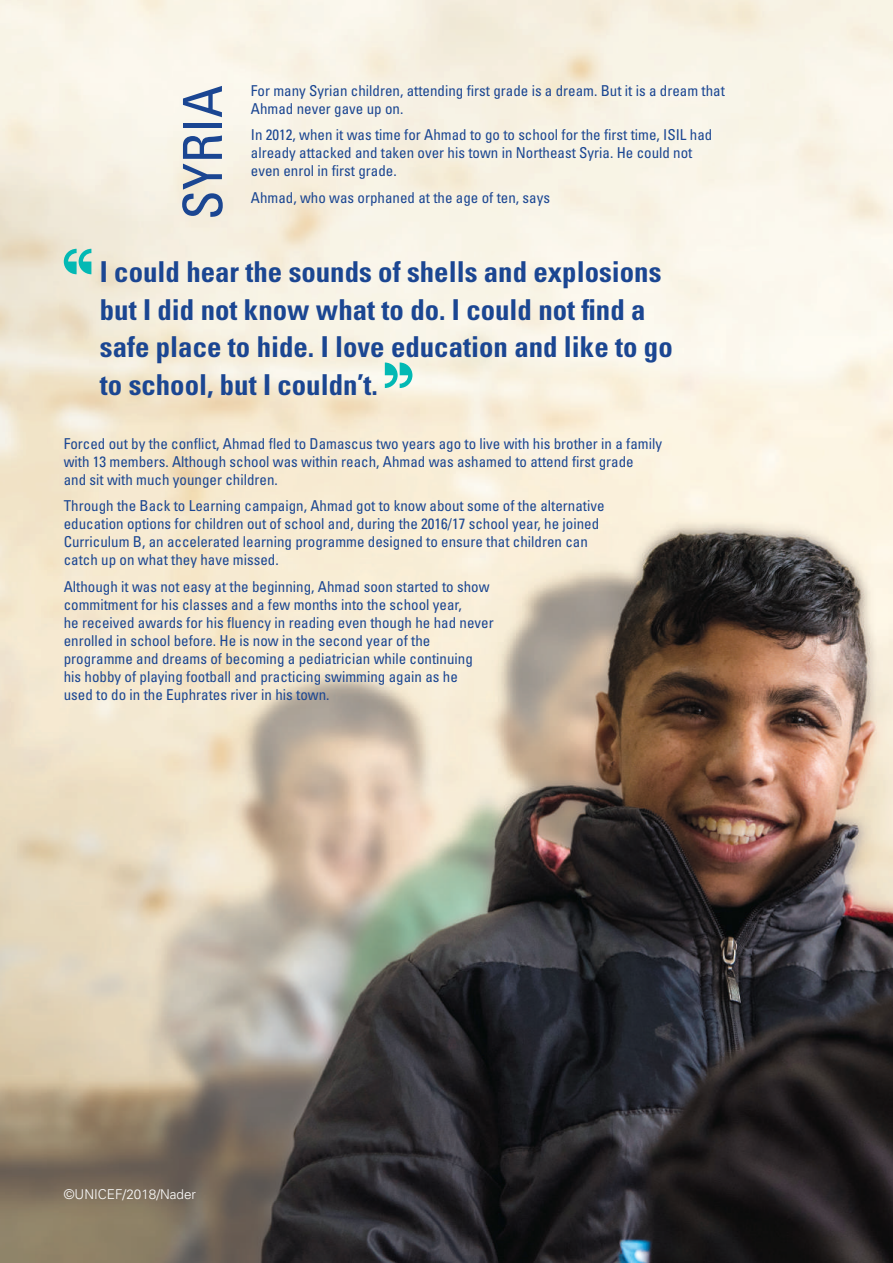
<style>
.page{position:relative;width:893px;height:1263px;background:#fff}
.page>*{position:absolute;margin:0;border:0;box-sizing:border-box;transform-origin:0 0}
.t1{font:condensed 54px "Univers LT Std";color:#1b4692}
.t2{font:700 condensed 28.8px/37.5px "Univers LT Std";color:#1b4692}
.t3{font:condensed 15px/18px "Univers LT Std";color:#1b4692}
.t4{font:300 13.5px "Univers";color:#fff}
</style>
<div class="page">
<img style="left:0;top:0;width:893px;height:1263px">
<svg style="left:385px;top:362px;width:27px;height:26px"></svg>
<svg style="left:64px;top:249px;width:27px;height:25px"></svg>
<h1 class="t1" style="left:169px;top:220px;width:137px;rotate:-90deg">SYRIA</h1>
<p class="t3" style="left:251px;top:81px;width:476px">For many Syrian children, attending first grade is a dream. But it is a dream that<br>Ahmad never gave up on.</p>
<p class="t3" style="left:251px;top:126px;width:463px">In 2012, when it was time for Ahmad to go to school for the first time, ISIL had already attacked and taken over his town in Northeast Syria. He could not even enrol in first grade.</p>
<p class="t3" style="left:251px;top:188px;width:301px">Ahmad, who was orphaned at the age of ten, says</p>
<h2 class="t2" style="left:100px;top:253px;width:574px">I could hear the sounds of shells and explosions but I did not know what to do. I could not find a safe place to hide. I love education and like to go to school, but I couldn’t.</h2>
<p class="t3" style="left:64px;top:434px;width:600px">Forced out by the conflict, Ahmad fled to Damascus two years ago to live with his brother in a family with 13 members. Although school was within reach, Ahmad was ashamed to attend first grade<br>and sit with much younger children.</p>
<p class="t3" style="left:64px;top:497px;width:542px">Through the Back to Learning campaign, Ahmad got to know about some of the alternative education options for children out of school and, during the 2016/17 school year, he joined Curriculum B, an accelerated learning programme designed to ensure that children can catch up on what they have missed.</p>
<p class="t3" style="left:64px;top:577px;width:431px">Although it was not easy at the beginning, Ahmad soon started to show commitment for his classes and a few months into the school year,<br>he received awards for his fluency in reading even though he had never enrolled in school before. He is now in the second year of the programme and dreams of becoming a pediatrician while continuing his hobby of playing football and practicing swimming again as he<br>used to do in the Euphrates river in his town.</p>
<p class="t4" style="left:64px;top:1186px;width:134px">©UNICEF/2018/Nader</p>
</div>
